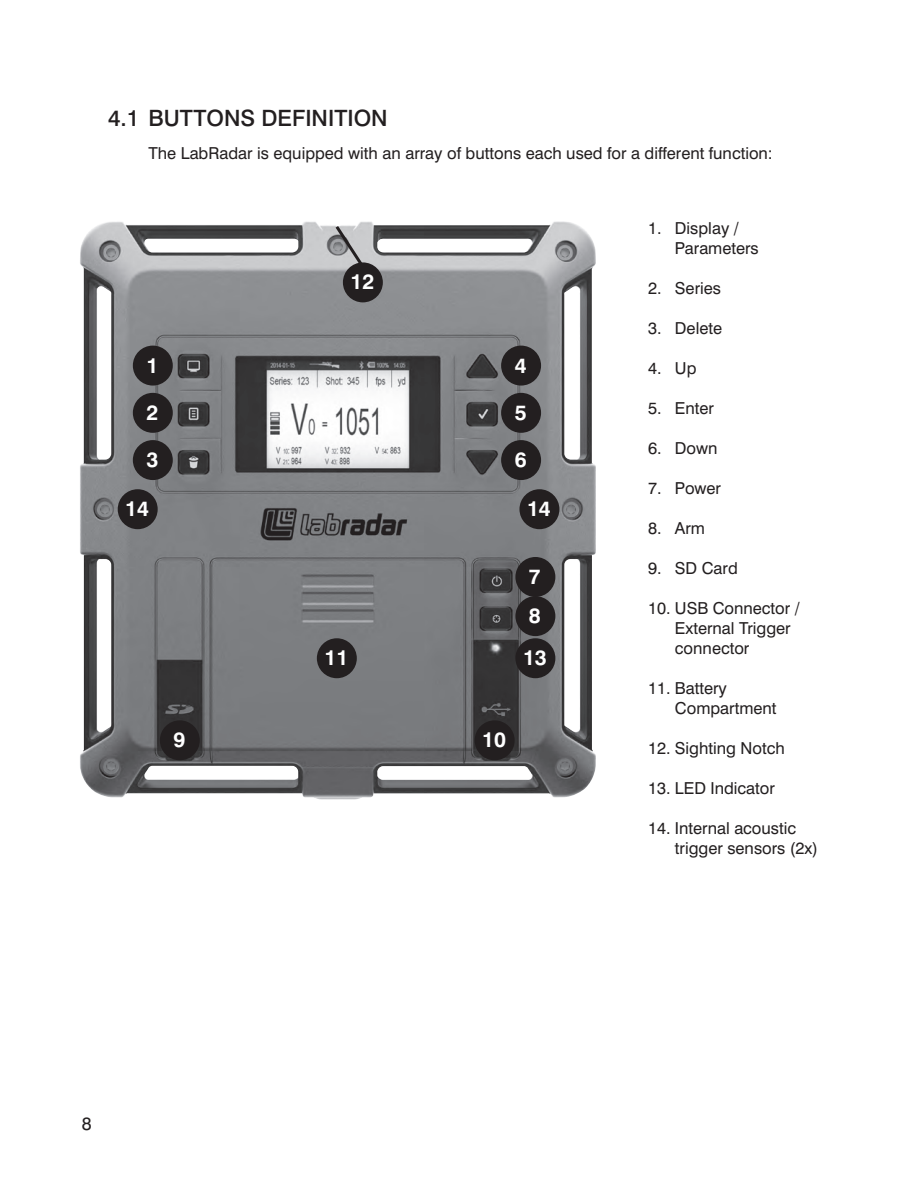
<style>
.page{position:relative;width:918px;height:1188px;background:#fff}
.page>*{position:absolute;margin:0;border:0;box-sizing:border-box;transform-origin:0 0}
.t1{font:500 22.5px "Swiss 721 BT";color:#231f20}
.t2{font:700 21px/39.2px "Swiss 721 BT";color:#fff}
.t3{font:18px "Swiss 721 BT";color:#231f20}
.t4{font:16.5px/19.8px "Swiss 721 BT";color:#231f20}
</style>
<div class="page">
<img style="left:80px;top:221px;width:516px;height:578px">
<div style="left:133px;top:346px;width:40px;height:40px;background:#231f20;border-radius:50%"></div>
<div style="left:501px;top:346px;width:40px;height:40px;background:#231f20;border-radius:50%"></div>
<div style="left:133px;top:393px;width:40px;height:40px;background:#231f20;border-radius:50%"></div>
<div style="left:501px;top:393px;width:40px;height:40px;background:#231f20;border-radius:50%"></div>
<div style="left:133px;top:440px;width:40px;height:40px;background:#231f20;border-radius:50%"></div>
<div style="left:501px;top:440px;width:40px;height:40px;background:#231f20;border-radius:50%"></div>
<div style="left:515px;top:557px;width:40px;height:40px;background:#231f20;border-radius:50%"></div>
<div style="left:515px;top:596px;width:40px;height:40px;background:#231f20;border-radius:50%"></div>
<div style="left:519px;top:489px;width:40px;height:40px;background:#231f20;border-radius:50%"></div>
<div style="left:118px;top:489px;width:40px;height:40px;background:#231f20;border-radius:50%"></div>
<div style="left:515px;top:638px;width:40px;height:40px;background:#231f20;border-radius:50%"></div>
<div style="left:475px;top:720px;width:40px;height:40px;background:#231f20;border-radius:50%"></div>
<div style="left:160px;top:720px;width:40px;height:40px;background:#231f20;border-radius:50%"></div>
<div style="left:317px;top:638px;width:40px;height:40px;background:#231f20;border-radius:50%"></div>
<div style="left:343px;top:262px;width:40px;height:40px;background:#231f20;border-radius:50%"></div>
<svg style="left:333px;top:223px;width:34px;height:48px;background:#a6a6a8"></svg>
<h1 class="t1" style="left:108px;top:104px;width:281px">4.1 BUTTONS DEFINITION</h1>
<p class="t4" style="left:148px;top:143px;width:626px">The LabRadar is equipped with an array of buttons each used for a different function:</p>
<p class="t2" style="left:350px;top:262px;width:25px">12</p>
<p class="t2" style="left:146px;top:345px;width:13px">1</p>
<p class="t2" style="left:515px;top:345px;width:13px">4</p>
<p class="t2" style="left:146px;top:393px;width:13px">2</p>
<p class="t2" style="left:515px;top:393px;width:13px">5</p>
<p class="t2" style="left:146px;top:440px;width:13px">3</p>
<p class="t2" style="left:515px;top:440px;width:13px">6</p>
<p class="t2" style="left:125px;top:489px;width:25px">14</p>
<p class="t2" style="left:527px;top:489px;width:25px">14</p>
<p class="t2" style="left:324px;top:638px;width:25px">11</p>
<p class="t2" style="left:529px;top:557px;width:13px">7<br>8</p>
<p class="t2" style="left:523px;top:638px;width:25px">13</p>
<p class="t2" style="left:173px;top:720px;width:13px">9</p>
<p class="t2" style="left:482px;top:720px;width:25px">10</p>
<p class="t4" style="left:675px;top:218px;width:85px;text-indent:-27px">1. Display /<br>Parameters</p>
<p class="t4" style="left:648px;top:278px;width:75px">2. Series</p>
<p class="t4" style="left:648px;top:318px;width:76px">3. Delete</p>
<p class="t4" style="left:648px;top:358px;width:50px">4. Up</p>
<p class="t4" style="left:648px;top:398px;width:68px">5. Enter</p>
<p class="t4" style="left:648px;top:438px;width:71px">6. Down</p>
<p class="t4" style="left:648px;top:478px;width:75px">7. Power</p>
<p class="t4" style="left:648px;top:518px;width:59px">8. Arm</p>
<p class="t4" style="left:648px;top:558px;width:91px">9. SD Card</p>
<p class="t4" style="left:675px;top:598px;width:126px;text-indent:-27px">10. USB Connector /<br>External Trigger connector</p>
<p class="t4" style="left:675px;top:678px;width:103px;text-indent:-27px">11. Battery<br>Compartment</p>
<p class="t4" style="left:648px;top:738px;width:138px">12. Sighting Notch</p>
<p class="t4" style="left:648px;top:778px;width:128px">13. LED Indicator</p>
<p class="t4" style="left:675px;top:818px;width:145px;text-indent:-27px">14. Internal acoustic trigger sensors (2x)</p>
<p class="t3" style="left:82px;top:1113px;width:11px">8</p>
</div>
